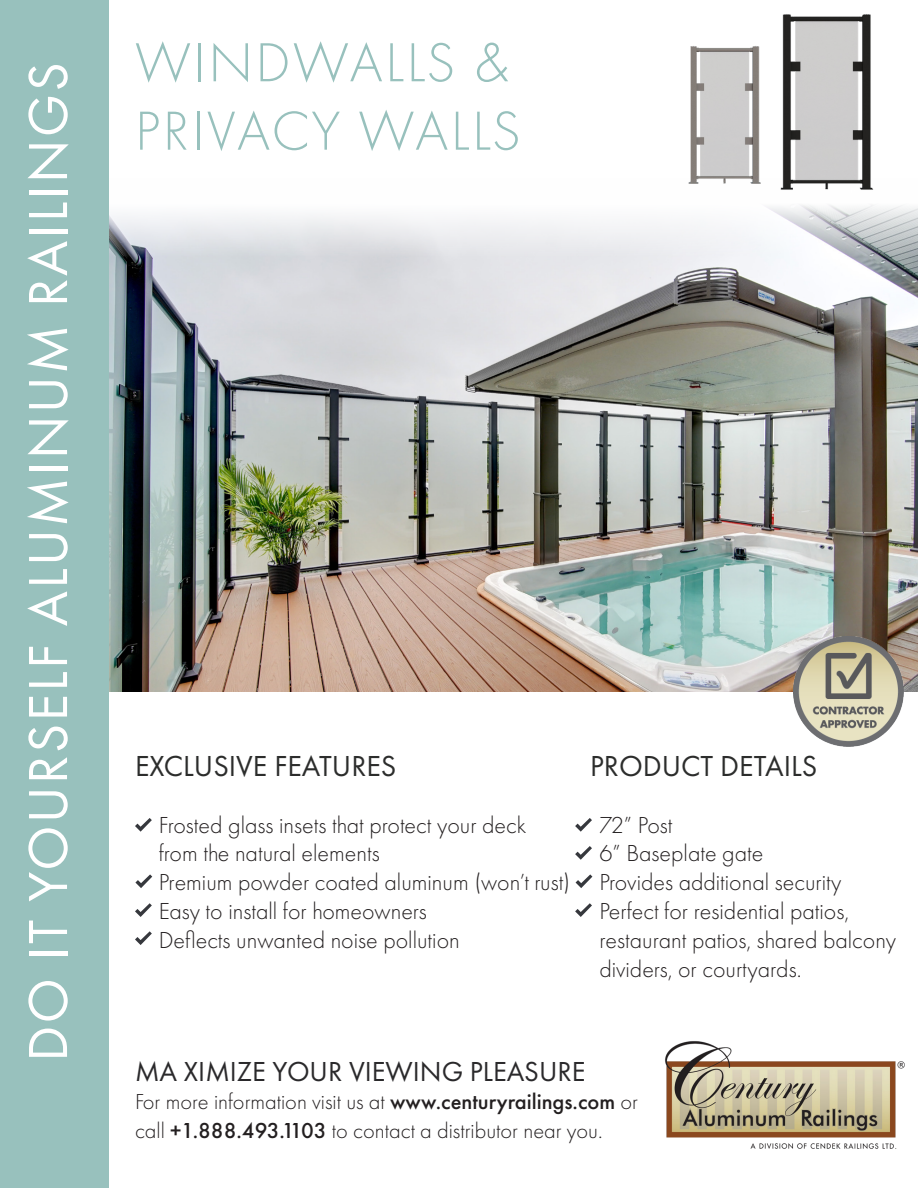
<style>
.page{position:relative;width:918px;height:1188px;background:#fff}
.page>*{position:absolute;margin:0;border:0;box-sizing:border-box;transform-origin:0 0}
.t1{font:57px "Futura PT";letter-spacing:.04em;color:#fff}
.t2{font:300 57px "Futura PT";letter-spacing:.04em;color:#98c1bd}
.t3{font:30px "Futura PT";color:#2c2d2c}
.t4{font:28.5px "Futura PT";color:#2a292b}
.t5{font:300 24px/28.8px "Futura PT";color:#231f20}
.t6{font:300 22.5px/28.5px "Futura PT";color:#231f20}
.s1{font-weight:500}
</style>
<div class="page">
<img style="left:109px;top:205px;width:809px;height:486px">
<div style="left:0;top:0;width:109px;height:1188px;background:#98c1bd"></div>
<img style="left:782px;top:14px;width:92px;height:176px">
<img style="left:665px;top:1041px;width:240px;height:108px">
<img style="left:794px;top:637px;width:109px;height:109px">
<img style="left:688px;top:26px;width:166px;height:164px">
<svg style="left:135px;top:874px;width:17px;height:14px"></svg>
<svg style="left:135px;top:818px;width:17px;height:14px"></svg>
<svg style="left:135px;top:931px;width:17px;height:14px"></svg>
<svg style="left:135px;top:903px;width:17px;height:14px"></svg>
<svg style="left:575px;top:846px;width:17px;height:14px"></svg>
<svg style="left:576px;top:874px;width:16px;height:14px"></svg>
<svg style="left:575px;top:818px;width:17px;height:14px"></svg>
<svg style="left:575px;top:903px;width:17px;height:14px"></svg>
<p class="t1" style="left:14px;top:1062px;width:1001px;rotate:-90deg">DO IT YOURSELF ALUMINUM RAILINGS</p>
<p class="t2" style="left:135px;top:30px;width:375px">WINDWALLS &amp;</p>
<p class="t2" style="left:135px;top:98px;width:387px">PRIVACY WALLS</p>
<p class="t3" style="left:135px;top:748px;width:263px">EXCLUSIVE FEATURES</p>
<p class="t5" style="left:159px;top:810px;width:369px">Frosted glass insets that protect your deck</p>
<p class="t5" style="left:159px;top:839px;width:222px">from the natural elements</p>
<p class="t5" style="left:159px;top:868px;width:413px">Premium powder coated aluminum (won’t rust)</p>
<p class="t5" style="left:159px;top:897px;width:269px">Easy to install for homeowners</p>
<p class="t5" style="left:159px;top:926px;width:303px">Deflects unwanted noise pollution</p>
<p class="t3" style="left:590px;top:748px;width:229px">PRODUCT DETAILS</p>
<p class="t5" style="left:599px;top:810px;width:75px">72” Post</p>
<p class="t5" style="left:599px;top:839px;width:165px">6” Baseplate gate</p>
<p class="t5" style="left:599px;top:868px;width:244px">Provides additional security</p>
<p class="t5" style="left:599px;top:897px;width:251px">Perfect for residential patios,</p>
<p class="t5" style="left:599px;top:926px;width:298px">restaurant patios, shared balcony dividers, or courtyards.</p>
<p class="t4" style="left:135px;top:1054px;width:452px">MA XIMIZE YOUR VIEWING PLEASURE</p>
<p class="t6" style="left:135px;top:1088px;width:504px">For more information visit us at <span class="s1">www.centuryrailings.com</span> or call <span class="s1">+1.888.493.1103</span> to contact a distributor near you.</p>
</div>
